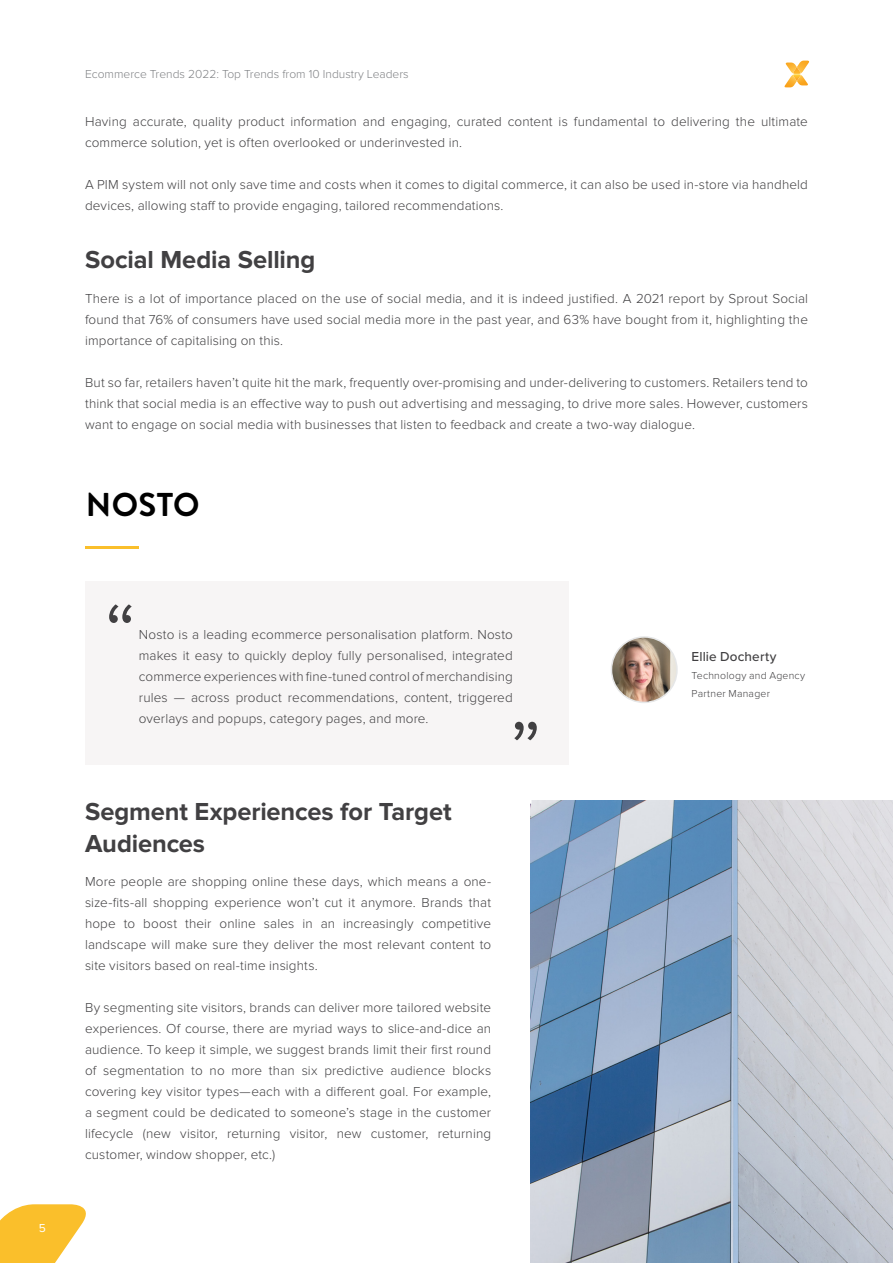
<style>
.page{position:relative;width:893px;height:1263px;background:#fff}
.page>*{position:absolute;margin:0;border:0;box-sizing:border-box;transform-origin:0 0}
.t1{font:300 93px "Proxima Nova";color:#414042}
.t2{font:700 33px "Brandon Grotesque";letter-spacing:.01em;color:#000}
.t3{font:700 25.5px/31.5px "Proxima Nova";letter-spacing:-.005em;color:#414042}
.t4{font:300 13.5px/21px "Proxima Nova";letter-spacing:.01em;color:#414042;text-align:justify}
.t5{font:500 13.5px "Proxima Nova";letter-spacing:.01em;color:#414042}
.t6{font:300 12px "Proxima Nova";color:#808285}
.t7{font:12px "Proxima Nova";color:#fff}
.t8{font:300 10.5px/18px "Proxima Nova";letter-spacing:.02em;color:#414042}
</style>
<div class="page">
<hr style="left:86px;top:546px;width:53px;height:3px;background:#fabf2b">
<img style="left:611px;top:637px;width:66px;height:65px;border-radius:33px">
<div style="left:611px;top:636px;width:67px;height:67px;border:2px solid #e6e7e8;border-radius:50%"></div>
<div style="left:85px;top:581px;width:484px;height:184px;background:#f7f5f5"></div>
<img style="left:530px;top:800px;width:363px;height:463px">
<img style="left:799px;top:61px;width:11px;height:25px">
<img style="left:784px;top:63px;width:16px;height:25px">
<svg style="left:793px;top:67px;width:8px;height:14px"></svg>
<svg style="left:0;top:1204px;width:86px;height:59px"></svg>
<p class="t7" style="left:39px;top:1221px;width:9px">5</p>
<p class="t6" style="left:85px;top:67px;width:325px">Ecommerce Trends 2022: Top Trends from 10 Industry Leaders</p>
<p class="t4" style="left:85px;top:111px;width:724px">Having accurate, quality product information and engaging, curated content is fundamental to delivering the ultimate commerce solution, yet is often overlooked or underinvested in.</p>
<p class="t4" style="left:85px;top:174px;width:724px">A PIM system will not only save time and costs when it comes to digital commerce, it can also be used in-store via handheld devices, allowing staff to provide engaging, tailored recommendations.</p>
<h3 class="t3" style="left:85px;top:244px;width:232px">Social Media Selling</h3>
<p class="t4" style="left:85px;top:288px;width:724px">There is a lot of importance placed on the use of social media, and it is indeed justified. A 2021 report by Sprout Social found that 76% of consumers have used social media more in the past year, and 63% have bought from it, highlighting the importance of capitalising on this.</p>
<p class="t4" style="left:85px;top:372px;width:724px">But so far, retailers haven’t quite hit the mark, frequently over-promising and under-delivering to customers. Retailers tend to think that social media is an effective way to push out advertising and messaging, to drive more sales. However, customers want to engage on social media with businesses that listen to feedback and create a two-way dialogue.</p>
<h2 class="t2" style="left:86px;top:482px;width:115px">NOSTO</h2>
<h1 class="t1" style="left:104px;top:583px;width:35px">“</h1>
<p class="t4" style="left:139px;top:624px;width:375px">Nosto is a leading ecommerce personalisation platform. Nosto makes it easy to quickly deploy fully personalised, integrated commerce experiences with fine-tuned control of merchandising rules — across product recommendations, content, triggered overlays and popups, category pages, and more.</p>
<h1 class="t1" style="left:509px;top:700px;width:35px">”</h1>
<h3 class="t3" style="left:85px;top:797px;width:368px">Segment Experiences for Target<br>Audiences</h3>
<p class="t4" style="left:85px;top:871px;width:408px">More people are shopping online these days, which means a one&shy;size-fits-all shopping experience won’t cut it anymore. Brands that hope to boost their online sales in an increasingly competitive landscape will make sure they deliver the most relevant content to site visitors based on real-time insights.</p>
<p class="t4" style="left:85px;top:997px;width:408px">By segmenting site visitors, brands can deliver more tailored website experiences. Of course, there are myriad ways to slice-and-dice an audience. To keep it simple, we suggest brands limit their first round of segmentation to no more than six predictive audience blocks covering key visitor types—each with a different goal. For example, a segment could be dedicated to someone’s stage in the customer lifecycle (new visitor, returning visitor, new customer, returning customer, window shopper, etc.)</p>
<p class="t5" style="left:691px;top:646px;width:86px">Ellie Docherty</p>
<p class="t8" style="left:691px;top:666px;width:115px">Technology and Agency<br>Partner Manager</p>
</div>
